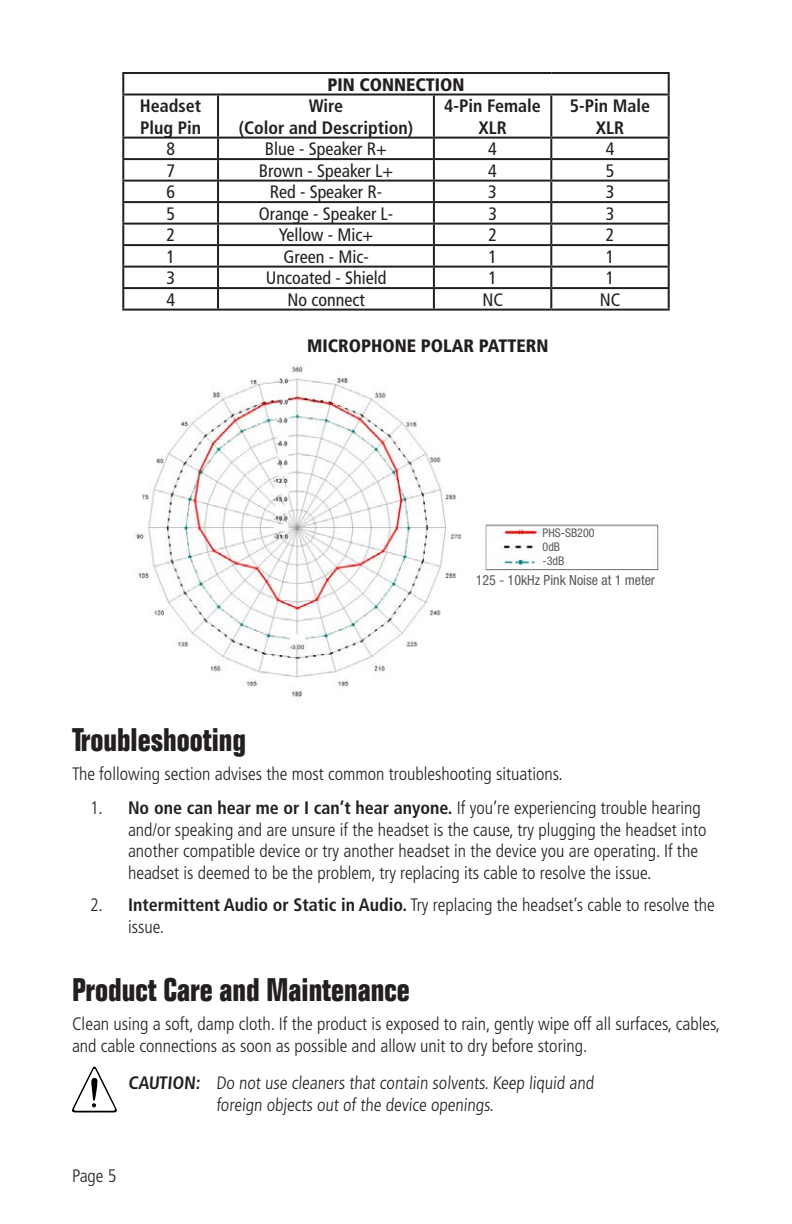
<style>
.page{position:relative;width:792px;height:1224px;background:#fff}
.page>*{position:absolute;margin:0;border:0;box-sizing:border-box;transform-origin:0 0}
.Body{font:700 condensed 32px "Folio Std";color:#231f20}
.Body-2{font:300 condensed 18px/21.6px "Frutiger LT Std";color:#231f20}
.t1{font:condensed 18px "Frutiger LT Std";color:#231f20}
.Caution_Note{font:300 condensed 18px/21.6px "Frutiger LT Std";color:#231f20}
.t2{font:700 condensed 18px/21.6px "Frutiger LT Std";color:#231f20;text-align:center}
.t3{font:900 condensed 18px "Frutiger LT Std";color:#231f20}
.t4{font:condensed 14px "Helvetica Neue LT Std";color:#57585a}
.t5{font:condensed 12px/14px "Helvetica Neue LT Std";color:#57585a}
.s1{font-weight:700}
</style>
<div class="page">
<hr style="left:122px;top:72px;width:96px;height:2px;background:#231f20">
<hr style="left:122px;top:74px;width:2px;height:20px;background:#231f20">
<hr style="left:218px;top:72px;width:216px;height:2px;background:#231f20">
<hr style="left:434px;top:72px;width:117px;height:2px;background:#231f20">
<hr style="left:551px;top:72px;width:119px;height:2px;background:#231f20">
<hr style="left:668px;top:74px;width:2px;height:20px;background:#231f20">
<hr style="left:122px;top:94px;width:96px;height:2px;background:#231f20">
<hr style="left:122px;top:95px;width:2px;height:42px;background:#231f20">
<hr style="left:218px;top:94px;width:216px;height:2px;background:#231f20">
<hr style="left:217px;top:95px;width:2px;height:42px;background:#231f20">
<hr style="left:434px;top:94px;width:117px;height:2px;background:#231f20">
<hr style="left:433px;top:95px;width:2px;height:42px;background:#231f20">
<hr style="left:551px;top:94px;width:119px;height:2px;background:#231f20">
<hr style="left:550px;top:95px;width:2px;height:42px;background:#231f20">
<hr style="left:668px;top:95px;width:2px;height:42px;background:#231f20">
<hr style="left:122px;top:137px;width:96px;height:2px;background:#231f20">
<svg style="left:122px;top:139px;width:2px;height:19px"></svg>
<hr style="left:218px;top:137px;width:216px;height:2px;background:#231f20">
<svg style="left:217px;top:139px;width:2px;height:19px"></svg>
<hr style="left:434px;top:137px;width:117px;height:2px;background:#231f20">
<svg style="left:433px;top:139px;width:2px;height:19px"></svg>
<hr style="left:551px;top:137px;width:119px;height:2px;background:#231f20">
<svg style="left:550px;top:139px;width:2px;height:19px"></svg>
<svg style="left:668px;top:139px;width:2px;height:19px"></svg>
<hr style="left:122px;top:158px;width:96px;height:2px;background:#231f20">
<hr style="left:122px;top:160px;width:2px;height:20px;background:#231f20">
<hr style="left:218px;top:158px;width:216px;height:2px;background:#231f20">
<hr style="left:217px;top:160px;width:2px;height:20px;background:#231f20">
<hr style="left:434px;top:158px;width:117px;height:2px;background:#231f20">
<hr style="left:433px;top:160px;width:2px;height:20px;background:#231f20">
<hr style="left:551px;top:158px;width:119px;height:2px;background:#231f20">
<hr style="left:550px;top:160px;width:2px;height:20px;background:#231f20">
<hr style="left:668px;top:160px;width:2px;height:20px;background:#231f20">
<hr style="left:122px;top:180px;width:96px;height:2px;background:#231f20">
<svg style="left:122px;top:182px;width:2px;height:19px"></svg>
<hr style="left:218px;top:180px;width:216px;height:2px;background:#231f20">
<svg style="left:217px;top:182px;width:2px;height:19px"></svg>
<hr style="left:434px;top:180px;width:117px;height:2px;background:#231f20">
<svg style="left:433px;top:182px;width:2px;height:19px"></svg>
<hr style="left:551px;top:180px;width:119px;height:2px;background:#231f20">
<svg style="left:550px;top:182px;width:2px;height:19px"></svg>
<svg style="left:668px;top:182px;width:2px;height:19px"></svg>
<hr style="left:122px;top:201px;width:96px;height:2px;background:#231f20">
<hr style="left:122px;top:203px;width:2px;height:20px;background:#231f20">
<hr style="left:218px;top:201px;width:216px;height:2px;background:#231f20">
<hr style="left:217px;top:203px;width:2px;height:20px;background:#231f20">
<hr style="left:434px;top:201px;width:117px;height:2px;background:#231f20">
<hr style="left:433px;top:203px;width:2px;height:20px;background:#231f20">
<hr style="left:551px;top:201px;width:119px;height:2px;background:#231f20">
<hr style="left:550px;top:203px;width:2px;height:20px;background:#231f20">
<hr style="left:668px;top:203px;width:2px;height:20px;background:#231f20">
<hr style="left:122px;top:223px;width:96px;height:2px;background:#231f20">
<svg style="left:122px;top:225px;width:2px;height:19px"></svg>
<hr style="left:218px;top:223px;width:216px;height:2px;background:#231f20">
<svg style="left:217px;top:225px;width:2px;height:19px"></svg>
<hr style="left:434px;top:223px;width:117px;height:2px;background:#231f20">
<svg style="left:433px;top:225px;width:2px;height:19px"></svg>
<hr style="left:551px;top:223px;width:119px;height:2px;background:#231f20">
<svg style="left:550px;top:225px;width:2px;height:19px"></svg>
<svg style="left:668px;top:225px;width:2px;height:19px"></svg>
<hr style="left:122px;top:244px;width:96px;height:2px;background:#231f20">
<hr style="left:122px;top:246px;width:2px;height:20px;background:#231f20">
<hr style="left:218px;top:244px;width:216px;height:2px;background:#231f20">
<hr style="left:217px;top:246px;width:2px;height:20px;background:#231f20">
<hr style="left:434px;top:244px;width:117px;height:2px;background:#231f20">
<hr style="left:433px;top:246px;width:2px;height:20px;background:#231f20">
<hr style="left:551px;top:244px;width:119px;height:2px;background:#231f20">
<hr style="left:550px;top:246px;width:2px;height:20px;background:#231f20">
<hr style="left:668px;top:246px;width:2px;height:20px;background:#231f20">
<hr style="left:122px;top:266px;width:96px;height:2px;background:#231f20">
<svg style="left:122px;top:268px;width:2px;height:19px"></svg>
<hr style="left:218px;top:266px;width:216px;height:2px;background:#231f20">
<svg style="left:217px;top:268px;width:2px;height:19px"></svg>
<hr style="left:434px;top:266px;width:117px;height:2px;background:#231f20">
<svg style="left:433px;top:268px;width:2px;height:19px"></svg>
<hr style="left:551px;top:266px;width:119px;height:2px;background:#231f20">
<svg style="left:550px;top:268px;width:2px;height:19px"></svg>
<svg style="left:668px;top:268px;width:2px;height:19px"></svg>
<hr style="left:122px;top:287px;width:96px;height:2px;background:#231f20">
<hr style="left:122px;top:289px;width:2px;height:20px;background:#231f20">
<hr style="left:218px;top:287px;width:216px;height:2px;background:#231f20">
<hr style="left:217px;top:289px;width:2px;height:20px;background:#231f20">
<hr style="left:434px;top:287px;width:117px;height:2px;background:#231f20">
<hr style="left:433px;top:289px;width:2px;height:20px;background:#231f20">
<hr style="left:551px;top:287px;width:119px;height:2px;background:#231f20">
<hr style="left:550px;top:289px;width:2px;height:20px;background:#231f20">
<hr style="left:668px;top:289px;width:2px;height:20px;background:#231f20">
<hr style="left:122px;top:309px;width:96px;height:2px;background:#231f20">
<hr style="left:218px;top:309px;width:216px;height:2px;background:#231f20">
<hr style="left:434px;top:309px;width:117px;height:2px;background:#231f20">
<hr style="left:551px;top:309px;width:119px;height:2px;background:#231f20">
<img style="left:134px;top:366px;width:328px;height:331px">
<img style="left:485px;top:524px;width:174px;height:47px">
<div style="left:542px;top:528px;width:110px;height:39px;background:#fff"></div>
<svg style="left:72px;top:1066px;width:45px;height:47px"></svg>
<p class="t3" style="left:327px;top:73px;width:139px">PIN CONNECTION</p>
<p class="t2" style="left:140px;top:95px;width:63px;text-align:left">Headset<br>Plug Pin</p>
<p class="t2" style="left:239px;top:95px;width:176px">Wire<br>(Color and Description)</p>
<p class="t2" style="left:444px;top:95px;width:98px">4-Pin Female<br>XLR</p>
<p class="t2" style="left:570px;top:95px;width:82px">5-Pin Male<br>XLR</p>
<p class="t1" style="left:166px;top:138px;width:10px">8</p>
<p class="t1" style="left:265px;top:138px;width:124px">Blue - Speaker R+</p>
<p class="t1" style="left:488px;top:138px;width:10px">4</p>
<p class="t1" style="left:606px;top:138px;width:10px">4</p>
<p class="t1" style="left:166px;top:160px;width:10px">7</p>
<p class="t1" style="left:259px;top:160px;width:136px">Brown - Speaker L+</p>
<p class="t1" style="left:488px;top:160px;width:10px">4</p>
<p class="t1" style="left:606px;top:160px;width:10px">5</p>
<p class="t1" style="left:166px;top:181px;width:10px">6</p>
<p class="t1" style="left:270px;top:181px;width:114px">Red - Speaker R-</p>
<p class="t1" style="left:488px;top:181px;width:10px">3</p>
<p class="t1" style="left:606px;top:181px;width:10px">3</p>
<p class="t1" style="left:166px;top:203px;width:10px">5</p>
<p class="t1" style="left:259px;top:203px;width:136px">Orange - Speaker L-</p>
<p class="t1" style="left:488px;top:203px;width:10px">3</p>
<p class="t1" style="left:606px;top:203px;width:10px">3</p>
<p class="t1" style="left:166px;top:224px;width:10px">2</p>
<p class="t1" style="left:279px;top:224px;width:96px">Yellow - Mic+</p>
<p class="t1" style="left:488px;top:224px;width:10px">2</p>
<p class="t1" style="left:606px;top:224px;width:10px">2</p>
<p class="t1" style="left:166px;top:246px;width:10px">1</p>
<p class="t1" style="left:283px;top:246px;width:87px">Green - Mic-</p>
<p class="t1" style="left:488px;top:246px;width:10px">1</p>
<p class="t1" style="left:606px;top:246px;width:10px">1</p>
<p class="t1" style="left:166px;top:267px;width:10px">3</p>
<p class="t1" style="left:266px;top:267px;width:122px">Uncoated - Shield</p>
<p class="t1" style="left:488px;top:267px;width:10px">1</p>
<p class="t1" style="left:606px;top:267px;width:10px">1</p>
<p class="t1" style="left:166px;top:289px;width:10px">4</p>
<p class="t1" style="left:287px;top:289px;width:79px">No connect</p>
<p class="t1" style="left:482px;top:289px;width:22px">NC</p>
<p class="t1" style="left:600px;top:289px;width:22px">NC</p>
<p class="t3" style="left:307px;top:335px;width:243px">MICROPHONE POLAR PATTERN</p>
<p class="t5" style="left:543px;top:526px;width:53px">PHS-SB200<br>0dB<br>-3dB</p>
<p class="t4" style="left:476px;top:572px;width:181px">125 - 10kHz Pink Noise at 1 meter</p>
<p class="Body" style="left:72px;top:722px;width:176px">Troubleshooting</p>
<p class="Body-2" style="left:72px;top:763px;width:492px">The following section advises the most common troubleshooting situations.</p>
<p class="Body-2" style="left:128px;top:797px;width:580px;text-indent:-38px">1. <span class="s1">No one can hear me or I can’t hear anyone.</span> If you’re experiencing trouble hearing and/or speaking and are unsure if the headset is the cause, try plugging the headset into another compatible device or try another headset in the device you are operating. If the headset is deemed to be the problem, try replacing its cable to resolve the issue.</p>
<p class="Body-2" style="left:128px;top:894px;width:588px;text-indent:-38px">2. <span class="s1">Intermittent Audio or Static in Audio.</span> Try replacing the headset’s cable to resolve the issue.</p>
<h1 class="Body" style="left:72px;top:972px;width:339px">Product Care and Maintenance</h1>
<p class="Body-2" style="left:72px;top:1013px;width:650px">Clean using a soft, damp cloth. If the product is exposed to rain, gently wipe off all surfaces, cables, and cable connections as soon as possible and allow unit to dry before storing.</p>
<p class="Caution_Note" style="left:216px;top:1073px;width:381px;text-indent:-88px"><span class="s1">CAUTION:</span> Do not use cleaners that contain solvents. Keep liquid and foreign objects out of the device openings.</p>
<p class="Body-2" style="left:72px;top:1165px;width:46px">Page 5</p>
</div>
